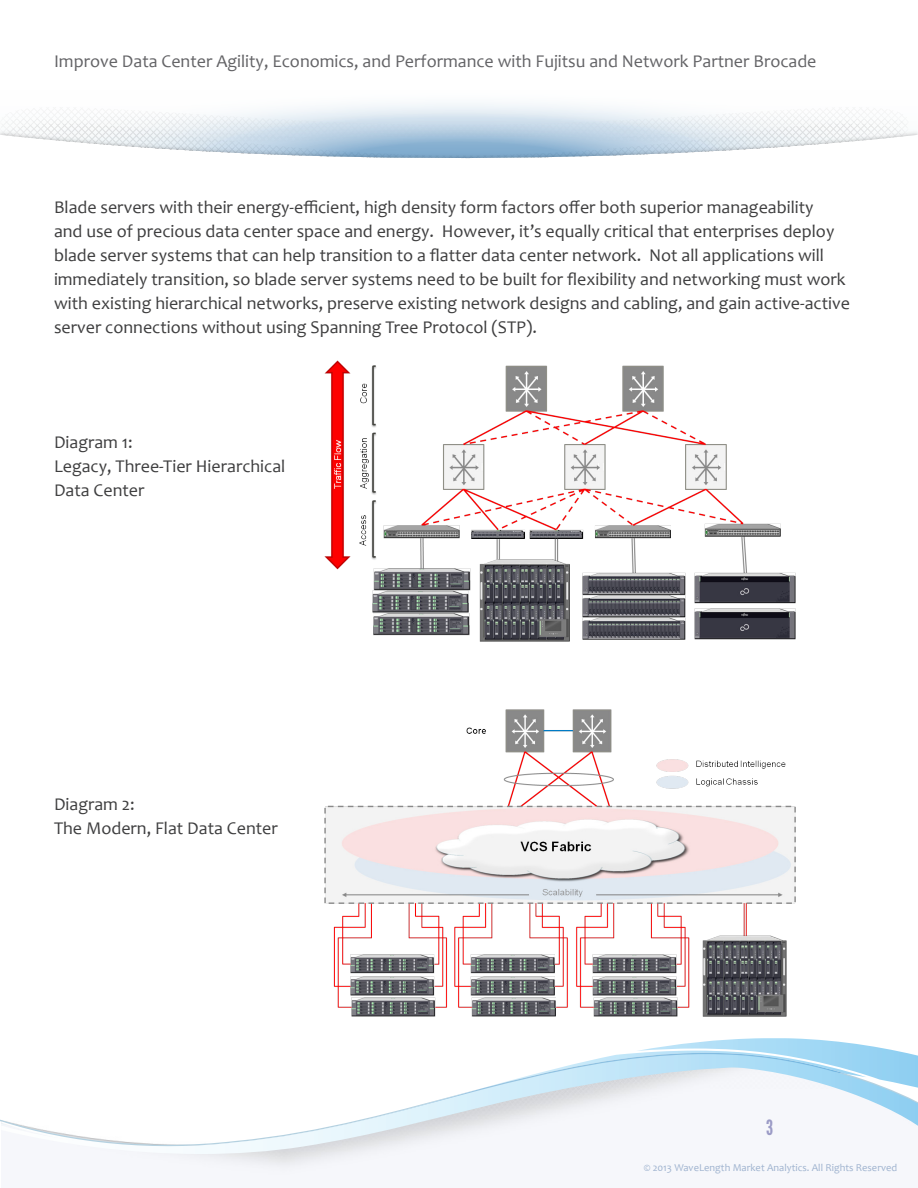
<style>
.page{position:relative;width:918px;height:1188px;background:#fff}
.page>*{position:absolute;margin:0;border:0;box-sizing:border-box;transform-origin:0 0}
.t1{font:21px "League Gothic";color:#9b9bc6}
.Body{font:18px/24px "Candara";color:#3e3e3f}
.t2{font:18px "Candara";color:#636366}
.t3{font:10.5px "Candara";color:#9fb3cf}
</style>
<div class="page">
<svg style="left:637px;top:1038px;width:274px;height:16px"></svg>
<svg style="left:1px;top:1054px;width:917px;height:101px"></svg>
<svg style="left:1px;top:103px;width:906px;height:26px"></svg>
<img style="left:0;top:129px;width:918px;height:7px">
<svg style="left:12px;top:136px;width:893px;height:23px"></svg>
<img style="left:325px;top:710px;width:471px;height:306px">
<img style="left:325px;top:361px;width:470px;height:281px">
<p class="t2" style="left:54px;top:50px;width:764px">Improve Data Center Agility, Economics, and Performance with Fujitsu and Network Partner Brocade</p>
<p class="Body" style="left:54px;top:195px;width:797px">Blade servers with their energy-efficient, high density form factors offer both superior manageability<br>and use of precious data center space and energy. However, it’s equally critical that enterprises deploy blade server systems that can help transition to a flatter data center network. Not all applications will immediately transition, so blade server systems need to be built for flexibility and networking must work with existing hierarchical networks, preserve existing network designs and cabling, and gain active-active server connections without using Spanning Tree Protocol (STP).</p>
<p class="Body" style="left:54px;top:430px;width:233px">Diagram 1:<br>Legacy, Three-Tier Hierarchical<br>Data Center</p>
<p class="Body" style="left:54px;top:792px;width:225px">Diagram 2:<br>The Modern, Flat Data Center</p>
<p class="t1" style="left:766px;top:1116px;width:9px">3</p>
<p class="t3" style="left:644px;top:1161px;width:255px">© 2013 WaveLength Market Analytics. All Rights Reserved</p>
</div>
